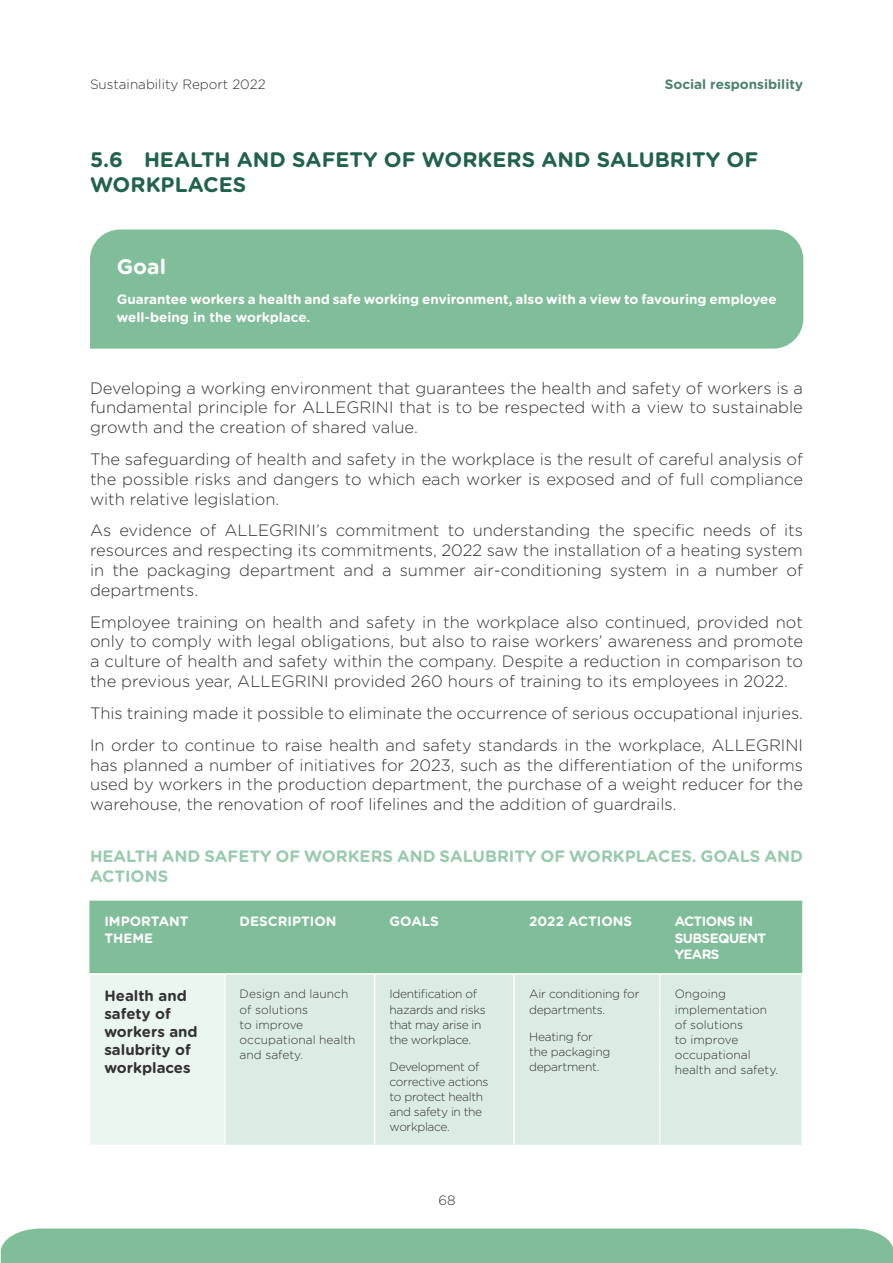
<style>
.page{position:relative;width:893px;height:1263px;background:#fff}
.page>*{position:absolute;margin:0;border:0;box-sizing:border-box;transform-origin:0 0}
.Titolo_06{font:700 21px/25.5px "Gotham Rounded";color:#20624a}
.Corpo_testo{font:700 21px "Gotham Rounded";color:#fff}
.Corpo_testo-2{font:300 16.5px/19.8px "Gotham Rounded";color:#333;text-align:justify}
.TITOLI_TABELLE{font:700 16.5px/19.8px "Gotham Rounded";color:#99caad}
.Elenco_puntato{font:700 15px/18px "Gotham Rounded";color:#333}
.Corpo_testo-3{font:700 13.5px/18px "Gotham Rounded";color:#fff}
.Elenco_puntato-2{font:700 13.5px/16.2px "Gotham Rounded";color:#fff}
.t1{font:300 13.5px "Gotham Rounded";color:#333}
.Elenco_puntato-3{font:700 13.5px/16.2px "Gotham Rounded";letter-spacing:-.04em;color:#fff}
.Corpo_Testo_Tabelle{font:700 13.5px "Gotham Rounded";color:#4d816e}
.Corpo_Testo_Tabelle-2{font:300 12px/15px "Gotham Rounded";letter-spacing:-.02em;color:#333}
.Corpo_Testo_Tabelle-3{font:300 12px/15px "Gotham Rounded";color:#333}
</style>
<div class="page">
<div style="left:1px;top:1228px;width:892px;height:35px;background:#80bd99"></div>
<div style="left:89px;top:901px;width:713px;height:72px;background:#80bd99"></div>
<div style="left:89px;top:974px;width:136px;height:171px;background:#ecf6f1"></div>
<div style="left:225px;top:975px;width:576px;height:170px;background:#dbede3"></div>
<hr style="left:89px;top:973px;width:136px;height:2px;background:#fff">
<hr style="left:89px;top:975px;width:1px;height:170px;background:#fff">
<hr style="left:224px;top:975px;width:1px;height:170px;background:#fff">
<hr style="left:374px;top:975px;width:1px;height:170px;background:#fff">
<hr style="left:513px;top:975px;width:2px;height:170px;background:#fff">
<hr style="left:659px;top:975px;width:1px;height:170px;background:#fff">
<div style="left:90px;top:229px;width:713px;height:120px;background:#80bd99"></div>
<p class="t1" style="left:90px;top:75px;width:177px">Sustainability Report 2022</p>
<p class="Corpo_Testo_Tabelle" style="left:665px;top:75px;width:140px">Social responsibility</p>
<p class="Titolo_06" style="left:90px;top:146px;width:670px">5.6 HEALTH AND SAFETY OF WORKERS AND SALUBRITY OF<br>WORKPLACES</p>
<p class="Corpo_testo" style="left:117px;top:251px;width:51px">Goal</p>
<p class="Corpo_testo-3" style="left:117px;top:290px;width:661px">Guarantee workers a health and safe working environment, also with a view to favouring employee well-being in the workplace.</p>
<p class="Corpo_testo-2" style="left:90px;top:377px;width:714px">Developing a working environment that guarantees the health and safety of workers is a fundamental principle for ALLEGRINI that is to be respected with a view to sustainable growth and the creation of shared value.</p>
<p class="Corpo_testo-2" style="left:90px;top:449px;width:714px">The safeguarding of health and safety in the workplace is the result of careful analysis of the possible risks and dangers to which each worker is exposed and of full compliance with relative legislation.</p>
<p class="Corpo_testo-2" style="left:90px;top:520px;width:714px">As evidence of ALLEGRINI’s commitment to understanding the specific needs of its resources and respecting its commitments, 2022 saw the installation of a heating system in the packaging department and a summer air-conditioning system in a number of departments.</p>
<p class="Corpo_testo-2" style="left:90px;top:611px;width:714px">Employee training on health and safety in the workplace also continued, provided not only to comply with legal obligations, but also to raise workers’ awareness and promote a culture of health and safety within the company. Despite a reduction in comparison to the previous year, ALLEGRINI provided 260 hours of training to its employees in 2022.</p>
<p class="Corpo_testo-2" style="left:90px;top:702px;width:714px">This training made it possible to eliminate the occurrence of serious occupational injuries.</p>
<p class="Corpo_testo-2" style="left:90px;top:734px;width:714px">In order to continue to raise health and safety standards in the workplace, ALLEGRINI has planned a number of initiatives for 2023, such as the differentiation of the uniforms used by workers in the production department, the purchase of a weight reducer for the warehouse, the renovation of roof lifelines and the addition of guardrails.</p>
<p class="TITOLI_TABELLE" style="left:90px;top:845px;width:714px">HEALTH AND SAFETY OF WORKERS AND SALUBRITY OF WORKPLACES. GOALS AND<br>ACTIONS</p>
<p class="Elenco_puntato-2" style="left:104px;top:913px;width:85px">IMPORTANT<br>THEME</p>
<p class="Elenco_puntato-2" style="left:240px;top:913px;width:98px">DESCRIPTION</p>
<p class="Elenco_puntato-2" style="left:390px;top:913px;width:51px">GOALS</p>
<p class="Elenco_puntato-2" style="left:529px;top:913px;width:105px">2022 ACTIONS</p>
<p class="Elenco_puntato-3" style="left:675px;top:913px;width:93px">ACTIONS IN<br>SUBSEQUENT<br>YEARS</p>
<p class="Elenco_puntato" style="left:104px;top:986px;width:95px">Health and safety of workers and salubrity of workplaces</p>
<p class="Corpo_Testo_Tabelle-3" style="left:240px;top:986px;width:118px">Design and launch of solutions<br>to improve occupational health and safety.</p>
<p class="Corpo_Testo_Tabelle-2" style="left:390px;top:986px;width:98px">Identification of hazards and risks that may arise in the workplace.</p>
<p class="Corpo_Testo_Tabelle-2" style="left:529px;top:986px;width:112px">Air conditioning for departments.</p>
<p class="Corpo_Testo_Tabelle-2" style="left:529px;top:1028px;width:83px">Heating for the packaging department.</p>
<p class="Corpo_Testo_Tabelle-3" style="left:675px;top:986px;width:105px">Ongoing implementation of solutions<br>to improve occupational health and safety.</p>
<p class="Corpo_Testo_Tabelle-2" style="left:390px;top:1058px;width:100px">Development of corrective actions to protect health and safety in the workplace.</p>
<p class="t1" style="left:439px;top:1191px;width:19px">68</p>
</div>
